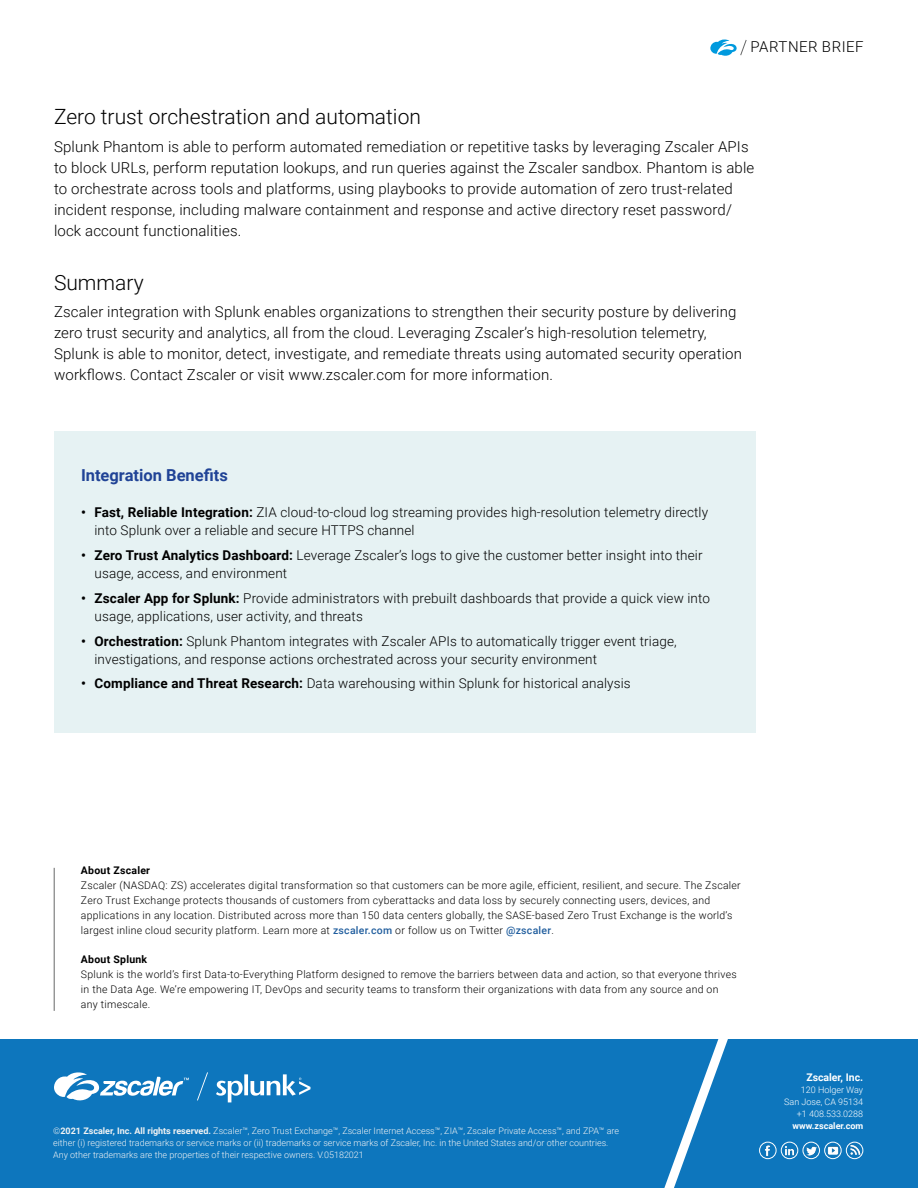
<style>
.page{position:relative;width:918px;height:1188px;background:#fff}
.page>*{position:absolute;margin:0;border:0;box-sizing:border-box;transform-origin:0 0}
.t1{font:300 21px "Roboto";color:#000}
.t2{font:700 16.5px "Roboto";color:#204396}
.t3{font:300 15px/21px "Roboto";letter-spacing:.01em;color:#000}
.t4{font:300 15px "Roboto";letter-spacing:.035em;color:#000}
.t5{font:300 13.5px/18px "Roboto";letter-spacing:.01em;color:#000}
.t6{font:300 10.5px/15px "Roboto";letter-spacing:.025em;color:#000}
.t7{font:700 10.5px "Roboto";letter-spacing:.025em;color:#000}
.t8{font:700 10.5px "Roboto";color:#fff}
.t9{font:300 9px/12px "Roboto";color:#f1f3f4}
.t10{font:300 9px/12px "Roboto";color:#fff;text-align:right}
.t11{font:700 9px "Roboto";color:#fff}
.s1{font-weight:700}
.s2{font-weight:500;color:#215e9e}
</style>
<div class="page">
<div style="left:0;top:1039px;width:918px;height:149px;background:#0d76bd"></div>
<svg style="left:664px;top:1039px;width:64px;height:149px"></svg>
<img style="left:825px;top:1142px;width:16px;height:17px;border-radius:8px">
<div style="left:824px;top:1142px;width:18px;height:17px;border:1px solid #fff;border-radius:50%"></div>
<img style="left:760px;top:1142px;width:16px;height:17px;border-radius:8px">
<div style="left:759px;top:1142px;width:17px;height:17px;border:1px solid #fff;border-radius:50%"></div>
<img style="left:781px;top:1142px;width:17px;height:17px;border-radius:8px">
<div style="left:781px;top:1142px;width:17px;height:17px;border:1px solid #fff;border-radius:50%"></div>
<img style="left:803px;top:1142px;width:16px;height:17px;border-radius:8px">
<div style="left:803px;top:1142px;width:17px;height:17px;border:1px solid #fff;border-radius:50%"></div>
<img style="left:846px;top:1142px;width:17px;height:17px;border-radius:8px">
<div style="left:846px;top:1142px;width:17px;height:17px;border:1px solid #fff;border-radius:50%"></div>
<hr style="left:54px;top:868px;width:1px;height:143px;background:#666767">
<svg style="left:710px;top:39px;width:37px;height:17px"></svg>
<svg style="left:54px;top:1072px;width:135px;height:29px"></svg>
<svg style="left:197px;top:1072px;width:11px;height:29px"></svg>
<svg style="left:216px;top:1074px;width:94px;height:28px"></svg>
<div style="left:54px;top:431px;width:702px;height:302px;background:#e6f2f3"></div>
<p class="t4" style="left:750px;top:36px;width:115px">PARTNER BRIEF</p>
<h1 class="t1" style="left:54px;top:102px;width:368px">Zero trust orchestration and automation</h1>
<p class="t3" style="left:54px;top:135px;width:702px">Splunk Phantom is able to perform automated remediation or repetitive tasks by leveraging Zscaler APIs to block URLs, perform reputation lookups, and run queries against the Zscaler sandbox. Phantom is able to orchestrate across tools and platforms, using playbooks to provide automation of zero trust-related incident response, including malware containment and response and active directory reset password/ lock account functionalities.</p>
<h1 class="t1" style="left:54px;top:267px;width:91px">Summary</h1>
<p class="t3" style="left:54px;top:301px;width:689px">Zscaler integration with Splunk enables organizations to strengthen their security posture by delivering zero trust security and analytics, all from the cloud. Leveraging Zscaler’s high-resolution telemetry, Splunk is able to monitor, detect, investigate, and remediate threats using automated security operation workflows. Contact Zscaler or visit www.zscaler.com for more information.</p>
<p class="t2" style="left:81px;top:464px;width:148px">Integration Benefits</p>
<p class="t5" style="left:94px;top:503px;width:615px;text-indent:-14px"><span class="s1">• Fast, Reliable Integration:</span> ZIA cloud-to-cloud log streaming provides high-resolution telemetry directly into Splunk over a reliable and secure HTTPS channel</p>
<p class="t5" style="left:94px;top:546px;width:610px;text-indent:-14px"><span class="s1">• Zero Trust Analytics Dashboard:</span> Leverage Zscaler’s logs to give the customer better insight into their usage, access, and environment</p>
<p class="t5" style="left:94px;top:589px;width:617px;text-indent:-14px"><span class="s1">• Zscaler App for Splunk:</span> Provide administrators with prebuilt dashboards that provide a quick view into usage, applications, user activity, and threats</p>
<p class="t5" style="left:94px;top:631px;width:584px;text-indent:-14px"><span class="s1">• Orchestration:</span> Splunk Phantom integrates with Zscaler APIs to automatically trigger event triage, investigations, and response actions orchestrated across your security environment</p>
<p class="t5" style="left:81px;top:674px;width:551px"><span class="s1">• Compliance and Threat Research:</span> Data warehousing within Splunk for historical analysis</p>
<p class="t7" style="left:81px;top:863px;width:71px">About Zscaler</p>
<p class="t6" style="left:81px;top:877px;width:661px">Zscaler (NASDAQ: ZS) accelerates digital transformation so that customers can be more agile, efficient, resilient, and secure. The Zscaler Zero Trust Exchange protects thousands of customers from cyberattacks and data loss by securely connecting users, devices, and applications in any location. Distributed across more than 150 data centers globally, the SASE-based Zero Trust Exchange is the world’s largest inline cloud security platform. Learn more at <span class="s2">zscaler.com</span> or follow us on Twitter <span class="s2">@zscaler</span>.</p>
<p class="t7" style="left:81px;top:951px;width:68px">About Splunk</p>
<p class="t6" style="left:81px;top:966px;width:657px">Splunk is the world’s first Data-to-Everything Platform designed to remove the barriers between data and action, so that everyone thrives in the Data Age. We’re empowering IT, DevOps and security teams to transform their organizations with data from any source and on any timescale.</p>
<p class="t9" style="left:53px;top:1124px;width:567px">©<span class="s1">2021 Zscaler, Inc. All rights reserved.</span> Zscaler™, Zero Trust Exchange™, Zscaler Internet Access™, ZIA™, Zscaler Private Access™, and ZPA™ are either (i) registered trademarks or service marks or (ii) trademarks or service marks of Zscaler, Inc. in the United States and/or other countries.<br>Any other trademarks are the properties of their respective owners. V.05182021</p>
<p class="t8" style="left:806px;top:1070px;width:58px">Zscaler, Inc.</p>
<p class="t10" style="left:784px;top:1084px;width:80px">120 Holger Way<br>San Jose, CA 95134 +1 408.533.0288</p>
<p class="t11" style="left:793px;top:1120px;width:72px">www.zscaler.com</p>
</div>
